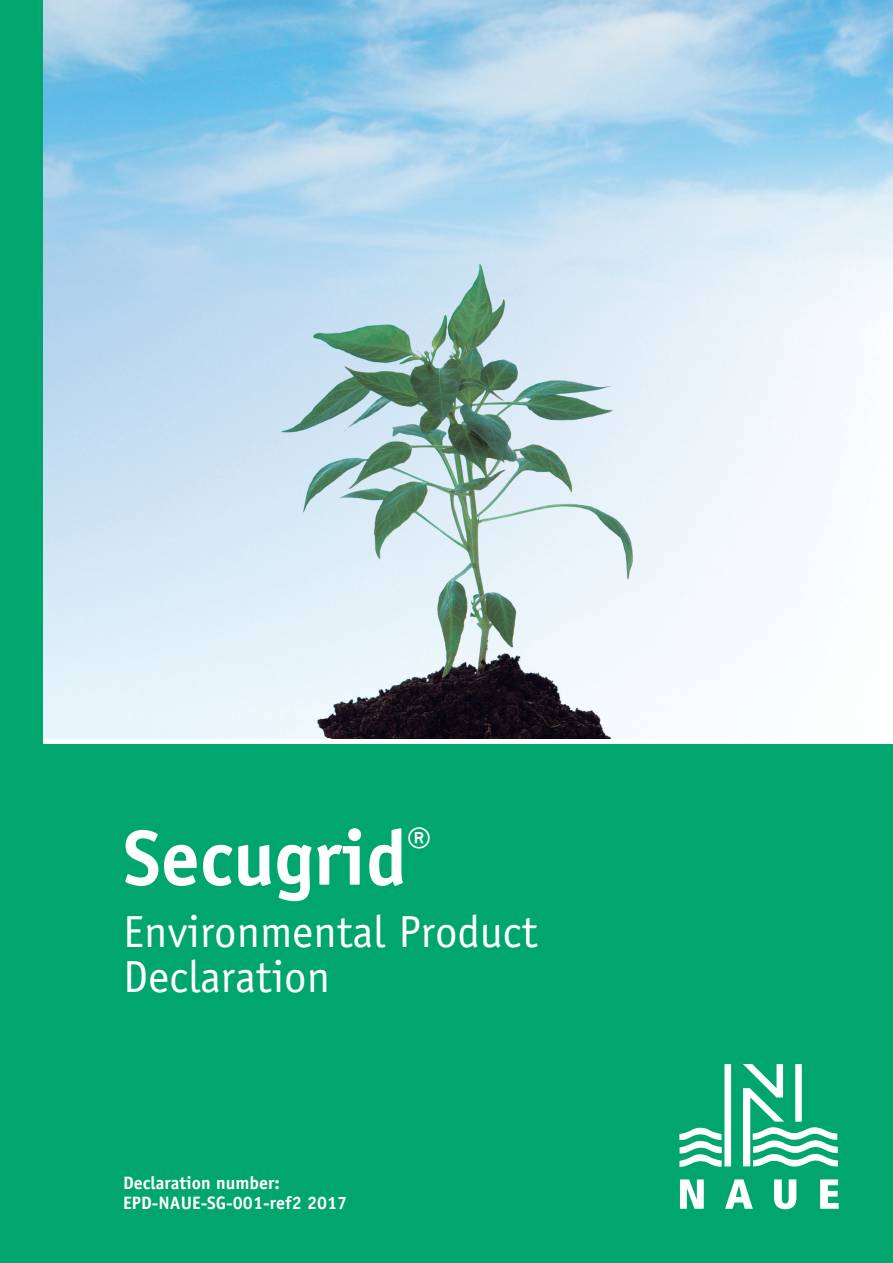
<style>
.page{position:relative;width:893px;height:1263px;background:#fff}
.page>*{position:absolute;margin:0;border:0;box-sizing:border-box;transform-origin:0 0}
.t1{font:700 78px "Officina Sans";color:#fff}
.t2{font:45px/45px "Officina Sans";color:#fff}
.t3{font:700 18px/20.2px "Officina Sans";color:#fff}
</style>
<div class="page">
<img style="left:43px;top:0;width:850px;height:739px">
<div style="left:0;top:0;width:43px;height:1263px;background:#00a66e"></div>
<div style="left:31px;top:745px;width:862px;height:518px;background:#00a66e"></div>
<svg style="left:679px;top:1064px;width:52px;height:103px"></svg>
<svg style="left:743px;top:1064px;width:95px;height:103px"></svg>
<svg style="left:680px;top:1179px;width:159px;height:30px"></svg>
<h1 class="t1" style="left:123px;top:809px;width:310px">Secugrid<sup>®</sup></h1>
<h2 class="t2" style="left:123px;top:909px;width:416px">Environmental Product<br>Declaration</h2>
<p class="t3" style="left:123px;top:1172px;width:225px">Declaration number:<br>EPD-NAUE-SG-001-ref2 2017</p>
</div>
